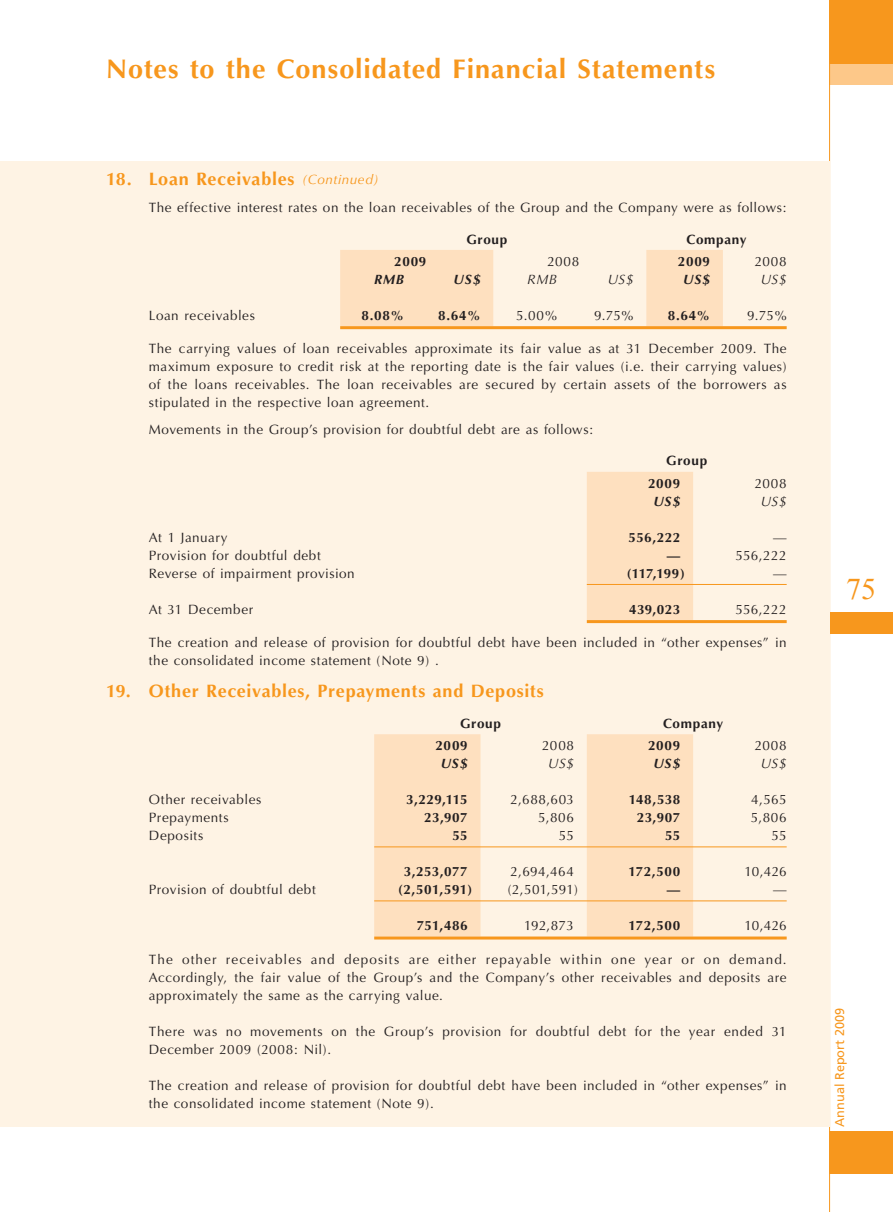
<style>
.page{position:relative;width:893px;height:1212px;background:#fff}
.page>*{position:absolute;margin:0;border:0;box-sizing:border-box;transform-origin:0 0}
.t1{font:30px "Times New Roman";color:#f7971d}
.t2{font:700 27px "Optima";letter-spacing:.035em;color:#f7971d}
.t3{font:700 18px "Optima";letter-spacing:.04em;color:#f7971d}
.t4{font:13.5px/18px "Optima";letter-spacing:.04em;color:#231f20}
.t5{font:700 13.5px/22.2px "Optima";letter-spacing:.04em;color:#231f20}
.t6{font:italic 700 13.5px "Optima";letter-spacing:.045em;color:#231f20}
.t7{font:italic 13.5px "Optima";letter-spacing:.025em;color:#231f20}
.t8{font:12.75px "Frutiger";color:#f7971d}
.s1{font-weight:400;font-style:italic;font-size:13.5px}
</style>
<div class="page">
<div style="left:829px;top:45px;width:64px;height:40px;background:#fdc889"></div>
<div style="left:829px;top:0;width:64px;height:64px;background:#f7971d"></div>
<div style="left:829px;top:612px;width:64px;height:22px;background:#f7971d"></div>
<div style="left:829px;top:1131px;width:64px;height:43px;background:#f7971d"></div>
<hr style="left:829px;top:0;width:1px;height:1212px;background:#f7971d">
<div style="left:0;top:162px;width:829px;height:965px;background:#fef3e4"></div>
<svg style="left:340px;top:250px;width:383px;height:76px"></svg>
<hr style="left:340px;top:326px;width:447px;height:3px;background:#f7971d">
<div style="left:587px;top:472px;width:106px;height:148px;background:#fee0bf"></div>
<hr style="left:587px;top:584px;width:200px;height:1px;background:#f7971d">
<hr style="left:587px;top:620px;width:200px;height:3px;background:#f7971d">
<svg style="left:374px;top:734px;width:319px;height:202px;fill:#fee0bf"></svg>
<hr style="left:374px;top:846px;width:413px;height:1px;background:#f7971d">
<hr style="left:374px;top:900px;width:413px;height:1px;background:#f7971d">
<hr style="left:374px;top:936px;width:413px;height:3px;background:#f7971d">
<h2 class="t2" style="left:106px;top:58px;width:610px">Notes to the Consolidated Financial Statements</h2>
<h3 class="t3" style="left:106px;top:172px;width:274px">18. Loan Receivables <span class="s1">(Continued)</span></h3>
<p class="t4" style="left:149px;top:200px;width:639px">The effective interest rates on the loan receivables of the Group and the Company were as follows:</p>
<p class="t5" style="left:466px;top:229px;width:42px">Group</p>
<p class="t5" style="left:686px;top:229px;width:62px">Company</p>
<p class="t5" style="left:394px;top:251px;width:34px">2009</p>
<p class="t4" style="left:547px;top:253px;width:33px">2008</p>
<p class="t5" style="left:678px;top:251px;width:34px">2009</p>
<p class="t4" style="left:755px;top:253px;width:33px">2008</p>
<p class="t6" style="left:374px;top:274px;width:31px">RMB</p>
<p class="t6" style="left:454px;top:274px;width:28px">US$</p>
<p class="t7" style="left:527px;top:274px;width:31px">RMB</p>
<p class="t7" style="left:608px;top:274px;width:27px">US$</p>
<p class="t6" style="left:683px;top:274px;width:28px">US$</p>
<p class="t7" style="left:761px;top:274px;width:27px">US$</p>
<p class="t4" style="left:149px;top:307px;width:108px">Loan receivables</p>
<p class="t5" style="left:362px;top:305px;width:44px">8.08%</p>
<p class="t5" style="left:438px;top:305px;width:44px">8.64%</p>
<p class="t4" style="left:516px;top:307px;width:43px">5.00%</p>
<p class="t4" style="left:594px;top:307px;width:41px">9.75%</p>
<p class="t5" style="left:668px;top:305px;width:44px">8.64%</p>
<p class="t4" style="left:747px;top:307px;width:41px">9.75%</p>
<p class="t4" style="left:149px;top:341px;width:639px;text-align:justify">The carrying values of loan receivables approximate its fair value as at 31 December 2009. The maximum exposure to credit risk at the reporting date is the fair values (i.e. their carrying values) of the loans receivables. The loan receivables are secured by certain assets of the borrowers as stipulated in the respective loan agreement.</p>
<p class="t4" style="left:149px;top:422px;width:446px">Movements in the Group’s provision for doubtful debt are as follows:</p>
<p class="t5" style="left:648px;top:451px;width:61px;text-indent:18px">Group<br>2009</p>
<p class="t4" style="left:755px;top:475px;width:33px">2008</p>
<p class="t6" style="left:653px;top:495px;width:28px">US$</p>
<p class="t7" style="left:761px;top:495px;width:27px">US$</p>
<p class="t4" style="left:149px;top:529px;width:80px">At 1 January</p>
<p class="t5" style="left:629px;top:527px;width:53px">556,222</p>
<p class="t4" style="left:773px;top:529px;width:15px">—</p>
<p class="t4" style="left:149px;top:547px;width:173px">Provision for doubtful debt</p>
<p class="t5" style="left:667px;top:545px;width:15px">—</p>
<p class="t4" style="left:735px;top:547px;width:53px">556,222</p>
<p class="t4" style="left:149px;top:565px;width:207px">Reverse of impairment provision</p>
<p class="t5" style="left:627px;top:563px;width:60px">(117,199)</p>
<p class="t4" style="left:773px;top:565px;width:15px">—</p>
<p class="t4" style="left:149px;top:601px;width:106px">At 31 December</p>
<p class="t5" style="left:629px;top:599px;width:53px">439,023</p>
<p class="t4" style="left:735px;top:601px;width:53px">556,222</p>
<p class="t4" style="left:149px;top:635px;width:639px">The creation and release of provision for doubtful debt have been included in “other expenses” in the consolidated income statement (Note 9) .</p>
<h3 class="t3" style="left:106px;top:683px;width:439px">19. Other Receivables, Prepayments and Deposits</h3>
<p class="t5" style="left:460px;top:713px;width:42px">Group</p>
<p class="t5" style="left:663px;top:713px;width:62px">Company</p>
<p class="t5" style="left:436px;top:736px;width:34px">2009</p>
<p class="t4" style="left:542px;top:738px;width:33px">2008</p>
<p class="t5" style="left:648px;top:736px;width:34px">2009</p>
<p class="t4" style="left:755px;top:738px;width:33px">2008</p>
<p class="t6" style="left:441px;top:758px;width:28px">US$</p>
<p class="t7" style="left:548px;top:758px;width:27px">US$</p>
<p class="t6" style="left:653px;top:758px;width:28px">US$</p>
<p class="t7" style="left:761px;top:758px;width:27px">US$</p>
<p class="t4" style="left:149px;top:792px;width:114px">Other receivables</p>
<p class="t5" style="left:406px;top:790px;width:63px">3,229,115</p>
<p class="t4" style="left:510px;top:792px;width:65px">2,688,603</p>
<p class="t5" style="left:629px;top:790px;width:53px">148,538</p>
<p class="t4" style="left:751px;top:792px;width:37px">4,565</p>
<p class="t4" style="left:149px;top:810px;width:82px">Prepayments</p>
<p class="t5" style="left:424px;top:808px;width:45px">23,907</p>
<p class="t4" style="left:538px;top:810px;width:37px">5,806</p>
<p class="t5" style="left:637px;top:808px;width:45px">23,907</p>
<p class="t4" style="left:751px;top:810px;width:37px">5,806</p>
<p class="t4" style="left:149px;top:828px;width:56px">Deposits</p>
<p class="t5" style="left:452px;top:826px;width:17px">55</p>
<p class="t4" style="left:559px;top:828px;width:17px">55</p>
<p class="t5" style="left:665px;top:826px;width:17px">55</p>
<p class="t4" style="left:772px;top:828px;width:17px">55</p>
<p class="t5" style="left:404px;top:862px;width:65px">3,253,077</p>
<p class="t4" style="left:511px;top:864px;width:65px">2,694,464</p>
<p class="t5" style="left:628px;top:862px;width:53px">172,500</p>
<p class="t4" style="left:744px;top:864px;width:44px">10,426</p>
<p class="t4" style="left:149px;top:882px;width:168px">Provision of doubtful debt</p>
<p class="t5" style="left:398px;top:880px;width:76px">(2,501,591)</p>
<p class="t4" style="left:508px;top:882px;width:72px">(2,501,591)</p>
<p class="t5" style="left:667px;top:880px;width:15px">—</p>
<p class="t4" style="left:773px;top:882px;width:15px">—</p>
<p class="t5" style="left:417px;top:916px;width:53px">751,486</p>
<p class="t4" style="left:524px;top:918px;width:51px">192,873</p>
<p class="t5" style="left:628px;top:916px;width:53px">172,500</p>
<p class="t4" style="left:744px;top:918px;width:44px">10,426</p>
<p class="t4" style="left:149px;top:951px;width:639px;text-align:justify">The other receivables and deposits are either repayable within one year or on demand.<br>Accordingly, the fair value of the Group’s and the Company’s other receivables and deposits are approximately the same as the carrying value.</p>
<p class="t4" style="left:149px;top:1023px;width:639px">There was no movements on the Group’s provision for doubtful debt for the year ended 31<br>December 2009 (2008: Nil).</p>
<p class="t4" style="left:149px;top:1077px;width:639px">The creation and release of provision for doubtful debt have been included in “other expenses” in the consolidated income statement (Note 9).</p>
<h1 class="t1" style="left:846px;top:572px;width:31px">75</h1>
<p class="t8" style="left:835px;top:1127px;width:121px;rotate:-90deg">Annual Report 2009</p>
</div>
